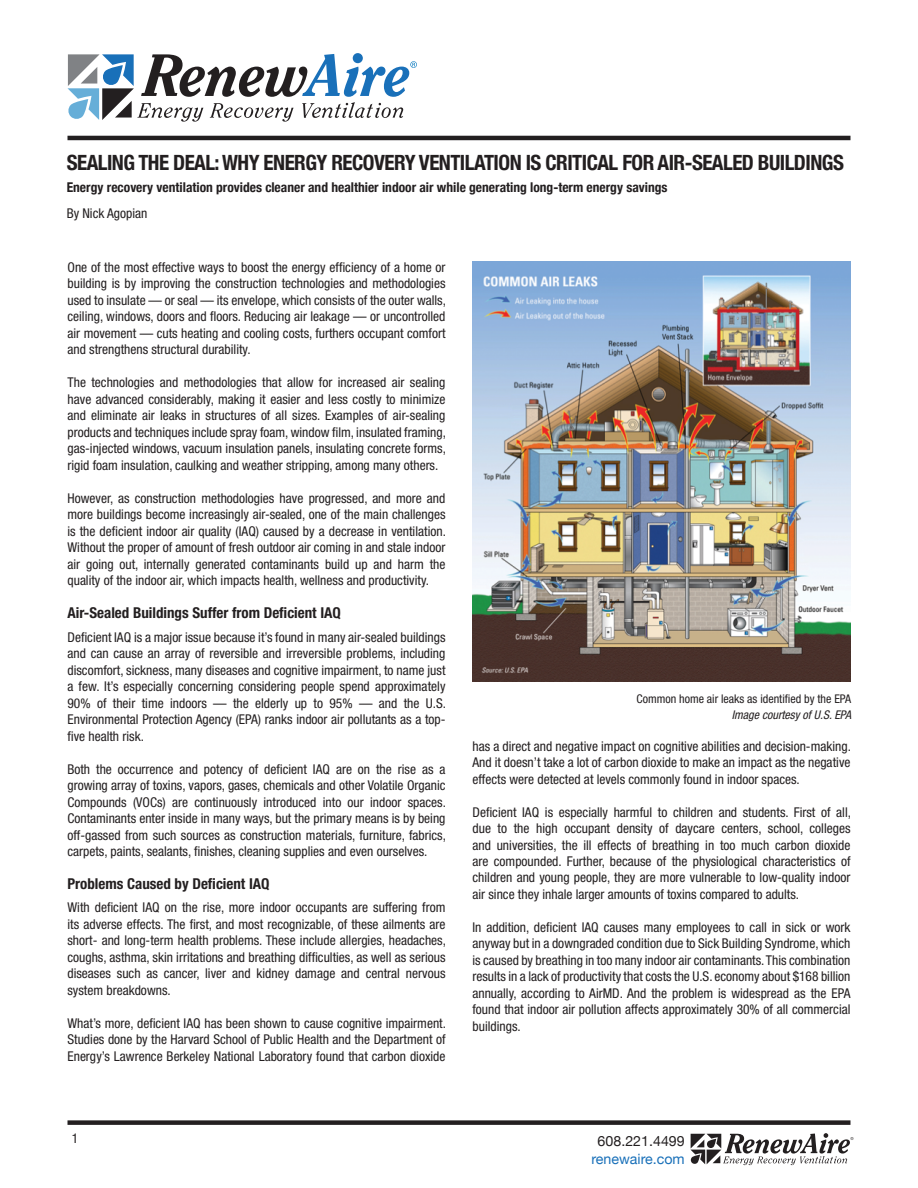
<style>
.page{position:relative;width:918px;height:1188px;background:#fff}
.page>*{position:absolute;margin:0;border:0;box-sizing:border-box;transform-origin:0 0}
.t1{font:700 condensed 21px "Helvetica Neue";letter-spacing:-.025em;color:#231f20}
.t2{font:700 condensed 15px "Helvetica Neue";color:#231f20}
.t3{font:14.25px "Helvetica Neue";color:#1970b9}
.t4{font:14.25px "Helvetica Neue";color:#231f20}
.t5{font:condensed 13.5px/16.5px "Helvetica Neue";color:#231f20;text-align:justify}
.t6{font:700 condensed 13.5px "Helvetica Neue";color:#231f20}
.t7{font:condensed 12px "Helvetica Neue";color:#231f20}
.t8{font:italic condensed 12px "Helvetica Neue";color:#231f20}
</style>
<div class="page">
<div style="left:68px;top:1120px;width:782px;height:5px;background:#231f20"></div>
<svg style="left:690px;top:1133px;width:164px;height:32px"></svg>
<hr style="left:68px;top:136px;width:782px;height:4px;background:#231f20">
<svg style="left:68px;top:53px;width:349px;height:69px"></svg>
<img style="left:472px;top:261px;width:378px;height:420px">
<h1 class="t1" style="left:67px;top:145px;width:777px">Sealing the Deal: Why Energy Recovery Ventilation is Critical for Air-Sealed Buildings</h1>
<p class="t6" style="left:67px;top:176px;width:602px">Energy recovery ventilation provides cleaner and healthier indoor air while generating long-term energy savings</p>
<p class="t5" style="left:67px;top:205px;width:82px">By Nick Agopian</p>
<p class="t5" style="left:68px;top:259px;width:380px">One of the most effective ways to boost the energy efficiency of a home or building is by improving the construction technologies and methodologies used to insulate — or seal — its envelope, which consists of the outer walls, ceiling, windows, doors and floors. Reducing air leakage — or uncontrolled air movement — cuts heating and cooling costs, furthers occupant comfort and strengthens structural durability.</p>
<p class="t5" style="left:68px;top:374px;width:380px">The technologies and methodologies that allow for increased air sealing have advanced considerably, making it easier and less costly to minimize and eliminate air leaks in structures of all sizes. Examples of air-sealing products and techniques include spray foam, window film, insulated framing, gas-injected windows, vacuum insulation panels, insulating concrete forms, rigid foam insulation, caulking and weather stripping, among many others.</p>
<p class="t5" style="left:68px;top:490px;width:380px">However, as construction methodologies have progressed, and more and more buildings become increasingly air-sealed, one of the main challenges is the deficient indoor air quality (IAQ) caused by a decrease in ventilation.<br>Without the proper of amount of fresh outdoor air coming in and stale indoor air going out, internally generated contaminants build up and harm the quality of the indoor air, which impacts health, wellness and productivity.</p>
<p class="t2" style="left:68px;top:604px;width:275px">Air-Sealed Buildings Suffer from Deficient IAQ</p>
<p class="t5" style="left:68px;top:628px;width:380px">Deficient IAQ is a major issue because it’s found in many air-sealed buildings and can cause an array of reversible and irreversible problems, including discomfort, sickness, many diseases and cognitive impairment, to name just a few. It’s especially concerning considering people spend approximately 90% of their time indoors — the elderly up to 95% — and the U.S.<br>Environmental Protection Agency (EPA) ranks indoor air pollutants as a top&shy;five health risk.</p>
<p class="t5" style="left:68px;top:760px;width:380px">Both the occurrence and potency of deficient IAQ are on the rise as a growing array of toxins, vapors, gases, chemicals and other Volatile Organic Compounds (VOCs) are continuously introduced into our indoor spaces.<br>Contaminants enter inside in many ways, but the primary means is by being off-gassed from such sources as construction materials, furniture, fabrics, carpets, paints, sealants, finishes, cleaning supplies and even ourselves.</p>
<p class="t2" style="left:68px;top:875px;width:204px">Problems Caused by Deficient IAQ</p>
<p class="t5" style="left:68px;top:899px;width:380px">With deficient IAQ on the rise, more indoor occupants are suffering from its adverse effects. The first, and most recognizable, of these ailments are short- and long-term health problems. These include allergies, headaches, coughs, asthma, skin irritations and breathing difficulties, as well as serious diseases such as cancer, liver and kidney damage and central nervous system breakdowns.</p>
<p class="t5" style="left:68px;top:1015px;width:380px">What’s more, deficient IAQ has been shown to cause cognitive impairment.<br>Studies done by the Harvard School of Public Health and the Department of Energy’s Lawrence Berkeley National Laboratory found that carbon dioxide</p>
<p class="t7" style="left:637px;top:691px;width:216px">Common home air leaks as identified by the EPA</p>
<p class="t8" style="left:732px;top:708px;width:121px">Image courtesy of U.S. EPA</p>
<p class="t5" style="left:472px;top:737px;width:380px">has a direct and negative impact on cognitive abilities and decision-making.<br>And it doesn’t take a lot of carbon dioxide to make an impact as the negative effects were detected at levels commonly found in indoor spaces.</p>
<p class="t5" style="left:472px;top:803px;width:380px">Deficient IAQ is especially harmful to children and students. First of all, due to the high occupant density of daycare centers, school, colleges and universities, the ill effects of breathing in too much carbon dioxide are compounded. Further, because of the physiological characteristics of children and young people, they are more vulnerable to low-quality indoor air since they inhale larger amounts of toxins compared to adults.</p>
<p class="t5" style="left:472px;top:919px;width:380px">In addition, deficient IAQ causes many employees to call in sick or work anyway but in a downgraded condition due to Sick Building Syndrome, which is caused by breathing in too many indoor air contaminants. This combination results in a lack of productivity that costs the U.S. economy about $168 billion annually, according to AirMD. And the problem is widespread as the EPA found that indoor air pollution affects approximately 30% of all commercial buildings.</p>
<p class="t5" style="left:72px;top:1130px;width:8px">1</p>
<p class="t4" style="left:598px;top:1131px;width:89px">608.221.4499</p>
<p class="t3" style="left:591px;top:1149px;width:95px">renewaire.com</p>
</div>
